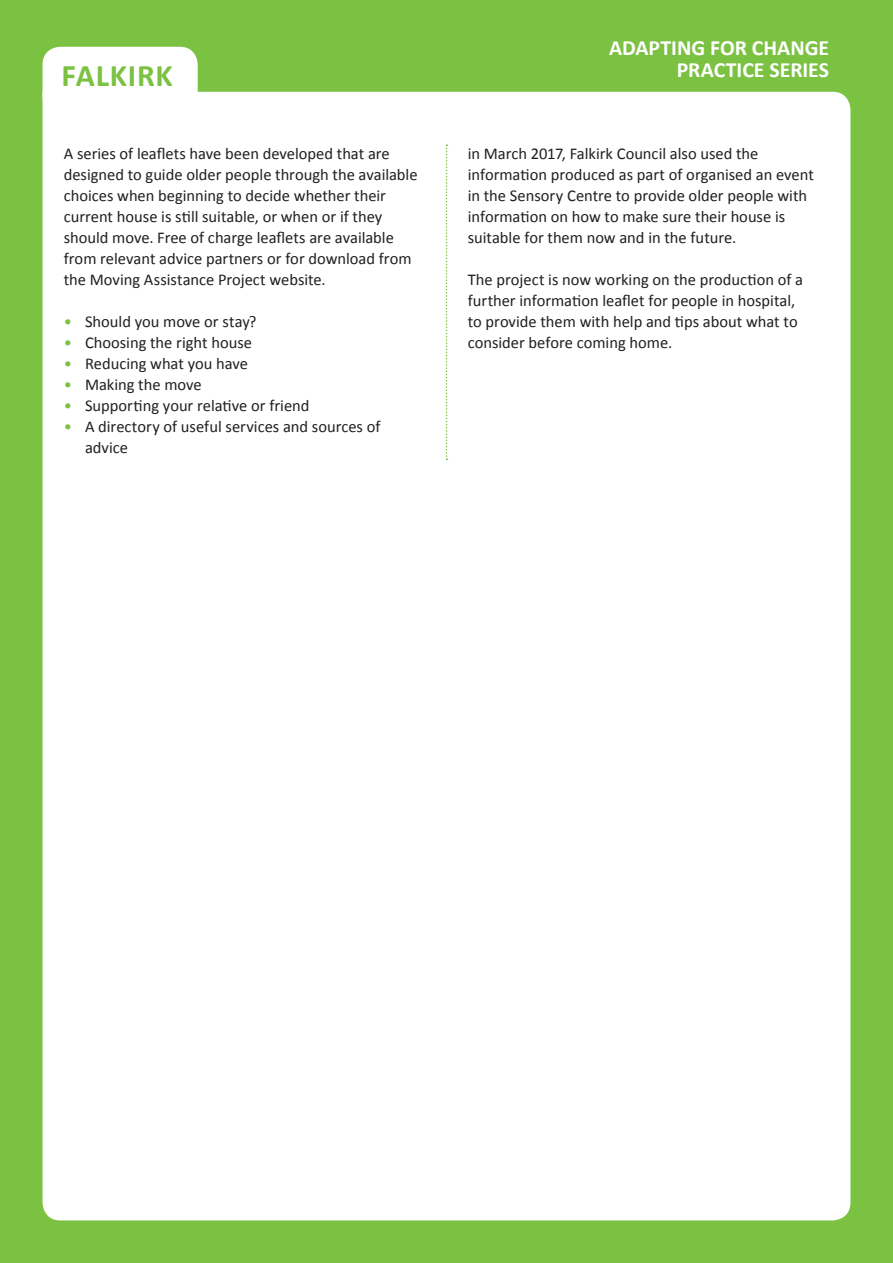
<style>
.page{position:relative;width:893px;height:1263px;background:#7bc142}
.page>*{position:absolute;margin:0;border:0;box-sizing:border-box;transform-origin:0 0}
.t1{font:700 31.5px "Calibri";letter-spacing:.025em;color:#7bc142}
.t2{font:700 21.75px/21.6px "Calibri";color:#fff;text-align:right}
.t3{font:16.5px/21px "Calibri";color:#231f20}
.s1{color:#7bc142}
</style>
<div class="page">
<div style="left:43px;top:92px;width:807px;height:1128px;background:#fff"></div>
<div style="left:43px;top:47px;width:155px;height:67px;background:#fff;border-radius:18px"></div>
<svg style="left:446px;top:145px;width:1px;height:315px"></svg>
<h1 class="t1" style="left:62px;top:56px;width:113px">FALKIRK</h1>
<p class="t3" style="left:64px;top:142px;width:355px">A series of leaflets have been developed that are designed to guide older people through the available choices when beginning to decide whether their current house is still suitable, or when or if they should move. Free of charge leaflets are available from relevant advice partners or for download from the Moving Assistance Project website.</p>
<p class="t3" style="left:64px;top:310px;width:194px"><span class="s1">•</span> Should you move or stay?</p>
<p class="t3" style="left:64px;top:331px;width:190px"><span class="s1">•</span> Choosing the right house</p>
<p class="t3" style="left:64px;top:352px;width:186px"><span class="s1">•</span> Reducing what you have</p>
<p class="t3" style="left:64px;top:373px;width:139px"><span class="s1">•</span> Making the move</p>
<p class="t3" style="left:64px;top:394px;width:247px"><span class="s1">•</span> Supporting your relative or friend</p>
<p class="t3" style="left:85px;top:415px;width:297px;text-indent:-21px"><span class="s1">•</span> A directory of useful services and sources of advice</p>
<h2 class="t2" style="left:609px;top:36px;width:222px">ADAPTING FOR CHANGE<br>PRACTICE SERIES</h2>
<p class="t3" style="left:468px;top:142px;width:348px">in March 2017, Falkirk Council also used the information produced as part of organised an event in the Sensory Centre to provide older people with information on how to make sure their house is suitable for them now and in the future.</p>
<p class="t3" style="left:468px;top:268px;width:337px">The project is now working on the production of a further information leaflet for people in hospital, to provide them with help and tips about what to consider before coming home.</p>
</div>
